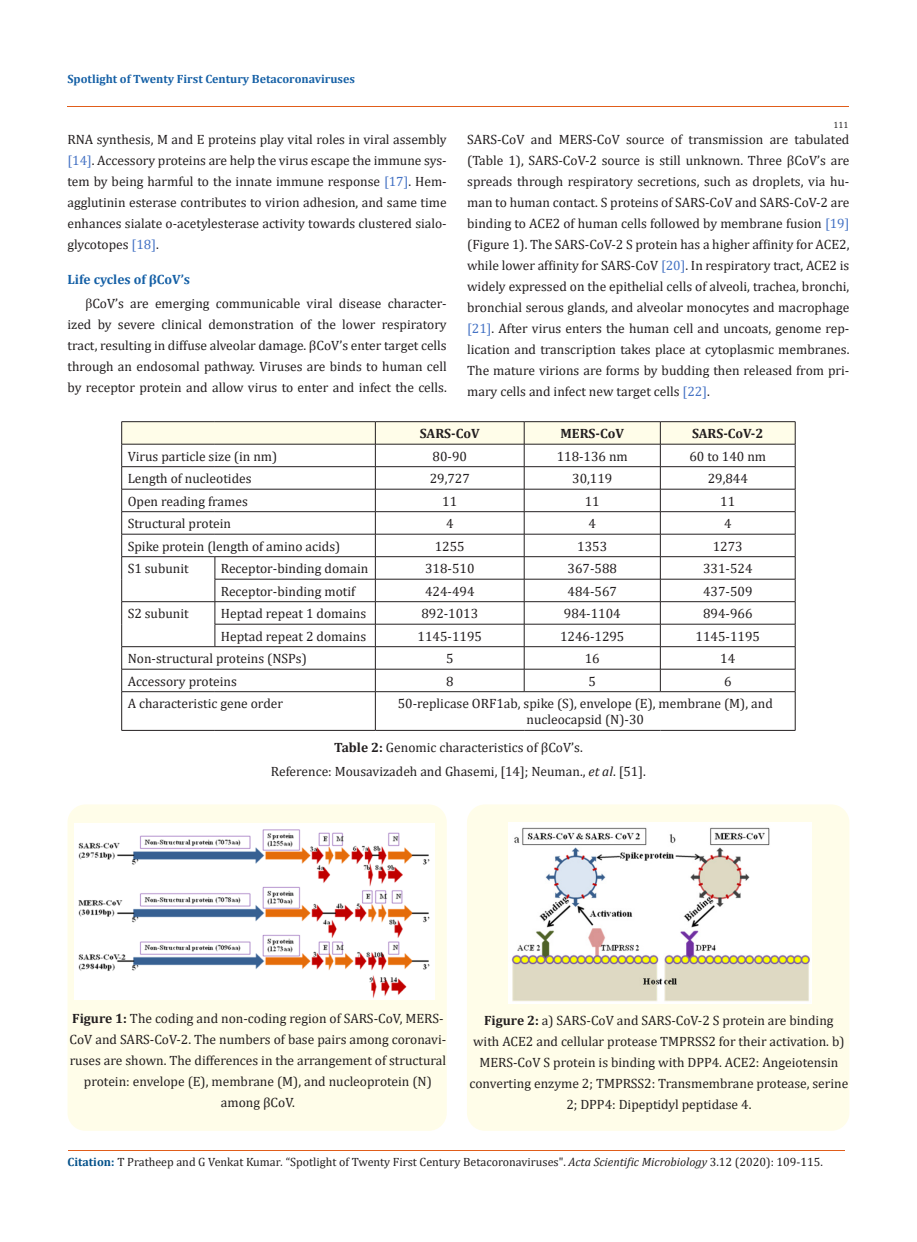
<style>
.page{position:relative;width:917px;height:1242px;background:#fff}
.page>*{position:absolute;margin:0;border:0;box-sizing:border-box;transform-origin:0 0}
.t1{font:13.5px/21px "Cambria";color:#231f20;text-align:justify}
.t2{font:700 13.5px "Cambria";letter-spacing:-.005em;color:#231f20}
.t3{font:700 13.5px "Cambria";color:#1560a6}
.t4{font:12px "Cambria";color:#231f20}
.t5{font:700 12px "Cambria";color:#1560a6}
.t6{font:9px "Cambria";color:#231f20}
.s1{color:#4472c4}
.s2{font-family:"Times New Roman"}
.s3{font-weight:700}
.s4{font-style:italic}
.s5{font-weight:700;color:#035089}
</style>
<div class="page">
<hr style="left:67px;top:106px;width:782px;height:1px;background:#e05d1a">
<hr style="left:69px;top:1151px;width:775px;height:1px;background:#e05d1a">
<hr style="left:121px;top:421px;width:94px;height:1px;background:#231f20">
<hr style="left:215px;top:421px;width:160px;height:1px;background:#231f20">
<hr style="left:375px;top:421px;width:149px;height:1px;background:#231f20">
<hr style="left:524px;top:421px;width:136px;height:1px;background:#231f20">
<hr style="left:660px;top:421px;width:135px;height:1px;background:#231f20">
<svg style="left:121px;top:422px;width:675px;height:270px"></svg>
<hr style="left:121px;top:691px;width:94px;height:1px;background:#231f20">
<hr style="left:121px;top:692px;width:1px;height:38px;background:#231f20">
<hr style="left:215px;top:691px;width:160px;height:1px;background:#231f20">
<hr style="left:375px;top:691px;width:149px;height:1px;background:#231f20">
<hr style="left:375px;top:692px;width:1px;height:38px;background:#231f20">
<hr style="left:524px;top:691px;width:136px;height:1px;background:#231f20">
<hr style="left:660px;top:691px;width:135px;height:1px;background:#231f20">
<hr style="left:795px;top:692px;width:1px;height:38px;background:#231f20">
<hr style="left:121px;top:730px;width:94px;height:1px;background:#231f20">
<hr style="left:215px;top:730px;width:160px;height:1px;background:#231f20">
<hr style="left:375px;top:730px;width:149px;height:1px;background:#231f20">
<hr style="left:524px;top:730px;width:136px;height:1px;background:#231f20">
<hr style="left:660px;top:730px;width:135px;height:1px;background:#231f20">
<div style="left:67px;top:804px;width:380px;height:327px;background:#fffde9;border-radius:18px"></div>
<img style="left:75px;top:823px;width:359px;height:177px">
<div style="left:467px;top:804px;width:382px;height:327px;background:#fffde9;border-radius:18px"></div>
<img style="left:508px;top:822px;width:303px;height:182px">
<p class="t5" style="left:67px;top:70px;width:289px">Spotlight of Twenty First Century Betacoronaviruses</p>
<p class="t6" style="left:833px;top:120px;width:16px">111</p>
<p class="t1" style="left:467px;top:129px;width:384px">SARS-CoV and MERS-CoV source of transmission are tabulated (Table 1), SARS-CoV-2 source is still unknown. Three βCoV’s are spreads through respiratory secretions, such as droplets, via hu&shy;man to human contact. S proteins of SARS-CoV and SARS-CoV-2 are binding to ACE2 of human cells followed by membrane fusion <span class="s1">[19] </span>(Figure 1). The SARS-CoV-2 S protein has a higher affinity for ACE2, while lower affinity for SARS-CoV <span class="s1">[20]</span>. In respiratory tract, ACE2 is widely expressed on the epithelial cells of alveoli, trachea, bronchi, bronchial serous glands, and alveolar monocytes and macrophage <span class="s1">[21]</span>. After virus enters the human cell and uncoats, genome rep&shy;lication and transcription takes place at cytoplasmic membranes.<br>The mature virions are forms by budding then released from pri&shy;mary cells and infect new target cells <span class="s1">[22]</span>.</p>
<p class="t2" style="left:420px;top:424px;width:61px">SARS-CoV</p>
<p class="t2" style="left:560px;top:424px;width:65px">MERS-CoV</p>
<p class="t2" style="left:692px;top:424px;width:73px">SARS-CoV-2</p>
<p class="t1" style="left:67px;top:129px;width:381px">RNA synthesis, M and E proteins play vital roles in viral assembly <span class="s1">[14]</span>. Accessory proteins are help the virus escape the immune sys&shy;tem by being harmful to the innate immune response <span class="s1">[17]</span>. Hem&shy;agglutinin esterase contributes to virion adhesion, and same time enhances sialate o-acetylesterase activity towards clustered sialo&shy;glycotopes <span class="s1">[18]</span>.</p>
<p class="t3" style="left:67px;top:270px;width:124px">Life cycles of βCoV’s</p>
<p class="t1" style="left:67px;top:293px;width:381px;text-indent:18px"><span class="s2">β</span>CoV’s are emerging communicable viral disease character&shy;ized by severe clinical demonstration of the lower respiratory tract, resulting in diffuse alveolar damage. βCoV’s enter target cells through an endosomal pathway. Viruses are binds to human cell by receptor protein and allow virus to enter and infect the cells.</p>
<p class="t1" style="left:128px;top:446px;width:151px">Virus particle size (in nm)</p>
<p class="t1" style="left:432px;top:446px;width:36px">80-90</p>
<p class="t1" style="left:556px;top:446px;width:73px">118-136 nm</p>
<p class="t1" style="left:689px;top:446px;width:78px">60 to 140 nm</p>
<p class="t1" style="left:128px;top:468px;width:125px">Length of nucleotides</p>
<p class="t1" style="left:429px;top:468px;width:42px">29,727</p>
<p class="t1" style="left:572px;top:468px;width:42px">30,119</p>
<p class="t1" style="left:707px;top:468px;width:42px">29,844</p>
<p class="t1" style="left:128px;top:491px;width:122px">Open reading frames</p>
<p class="t1" style="left:442px;top:491px;width:16px">11</p>
<p class="t1" style="left:584px;top:491px;width:16px">11</p>
<p class="t1" style="left:720px;top:491px;width:16px">11</p>
<p class="t1" style="left:128px;top:513px;width:105px">Structural protein</p>
<p class="t1" style="left:446px;top:513px;width:9px">4</p>
<p class="t1" style="left:588px;top:513px;width:9px">4</p>
<p class="t1" style="left:724px;top:513px;width:9px">4</p>
<p class="t1" style="left:128px;top:536px;width:214px">Spike protein (length of amino acids)</p>
<p class="t1" style="left:435px;top:536px;width:31px">1255</p>
<p class="t1" style="left:577px;top:536px;width:31px">1353</p>
<p class="t1" style="left:712px;top:536px;width:31px">1273</p>
<p class="t1" style="left:128px;top:558px;width:63px">S1 subunit</p>
<p class="t1" style="left:221px;top:558px;width:149px">Receptor-binding domain</p>
<p class="t1" style="left:425px;top:558px;width:51px">318-510</p>
<p class="t1" style="left:567px;top:558px;width:51px">367-588</p>
<p class="t1" style="left:703px;top:558px;width:51px">331-524</p>
<p class="t1" style="left:221px;top:581px;width:136px">Receptor-binding motif</p>
<p class="t1" style="left:425px;top:581px;width:51px">424-494</p>
<p class="t1" style="left:567px;top:581px;width:51px">484-567</p>
<p class="t1" style="left:703px;top:581px;width:51px">437-509</p>
<p class="t1" style="left:128px;top:603px;width:63px">S2 subunit</p>
<p class="t1" style="left:221px;top:603px;width:147px">Heptad repeat 1 domains</p>
<p class="t1" style="left:421px;top:603px;width:58px">892-1013</p>
<p class="t1" style="left:564px;top:603px;width:58px">984-1104</p>
<p class="t1" style="left:703px;top:603px;width:51px">894-966</p>
<p class="t1" style="left:221px;top:626px;width:147px">Heptad repeat 2 domains</p>
<p class="t1" style="left:417px;top:626px;width:66px">1145-1195</p>
<p class="t1" style="left:560px;top:626px;width:66px">1246-1295</p>
<p class="t1" style="left:695px;top:626px;width:66px">1145-1195</p>
<p class="t1" style="left:128px;top:648px;width:181px">Non-structural proteins (NSPs)</p>
<p class="t1" style="left:446px;top:648px;width:9px">5</p>
<p class="t1" style="left:584px;top:648px;width:16px">16</p>
<p class="t1" style="left:720px;top:648px;width:16px">14</p>
<p class="t1" style="left:128px;top:671px;width:111px">Accessory proteins</p>
<p class="t1" style="left:446px;top:671px;width:9px">8</p>
<p class="t1" style="left:588px;top:671px;width:9px">5</p>
<p class="t1" style="left:724px;top:671px;width:9px">6</p>
<p class="t1" style="left:128px;top:693px;width:157px">A characteristic gene order</p>
<p class="t1" style="left:398px;top:695px;width:376px;line-height:16.2px;text-align:center">50-replicase ORF1ab, spike (S), envelope (E), membrane (M), and nucleocapsid (N)-30</p>
<p class="t1" style="left:334px;top:736px;width:250px"><span class="s3">Table 2:</span> Genomic characteristics of βCoV’s.</p>
<p class="t1" style="left:271px;top:760px;width:376px">Reference: Mousavizadeh and Ghasemi, [14]; Neuman., <span class="s4">et al</span>. [51].</p>
<p class="t1" style="left:69px;top:1008px;width:378px;text-align:center"><span class="s3">Figure 1:</span> The coding and non-coding region of SARS-CoV, MERS-CoV and SARS-CoV-2. The numbers of base pairs among coronavi&shy;ruses are shown. The differences in the arrangement of structural protein: envelope (E), membrane (M), and nucleoprotein (N) among βCoV.</p>
<p class="t1" style="left:469px;top:1009px;width:380px;text-align:center"><span class="s3">Figure 2:</span> a) SARS-CoV and SARS-CoV-2 S protein are binding with ACE2 and cellular protease TMPRSS2 for their activation. b)<br>MERS-CoV S protein is binding with DPP4. ACE2: Angeiotensin converting enzyme 2; TMPRSS2: Transmembrane protease, serine 2; DPP4: Dipeptidyl peptidase 4.</p>
<p class="t4" style="left:67px;top:1154px;width:756px"><span class="s5">Citation:</span> T Pratheep and G Venkat Kumar<span class="s4">.</span> “Spotlight of Twenty First Century Betacoronaviruses". <span class="s4">Acta Scientific Microbiology</span> 3.12 (2020): 109-115.</p>
</div>
